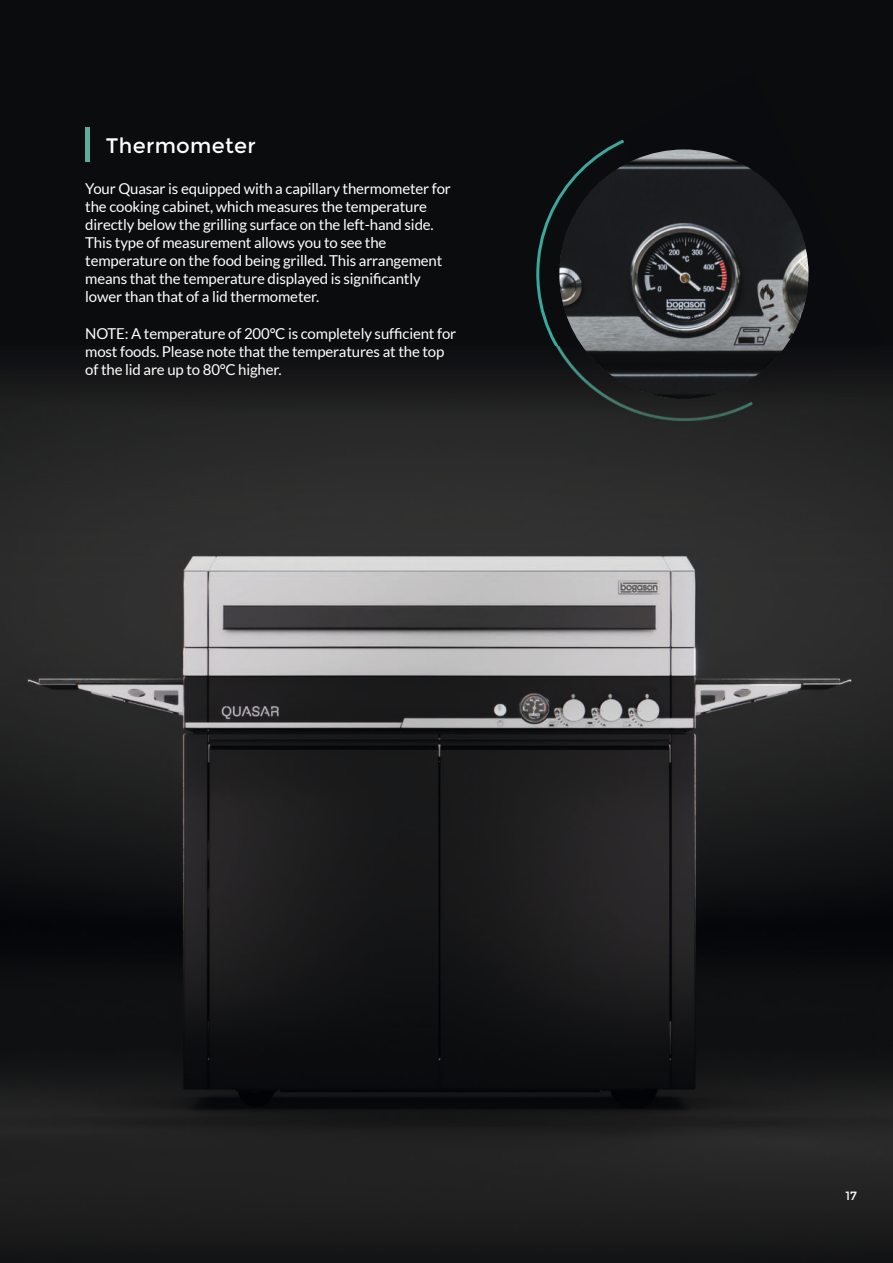
<style>
.page{position:relative;width:893px;height:1263px;background:#0a0c0e}
.page>*{position:absolute;margin:0;border:0;box-sizing:border-box;transform-origin:0 0}
.t1{font:21px "Montserrat";letter-spacing:.015em;color:#fff}
.t2{font:15px/18px "Lato";letter-spacing:-.01em;color:#fff}
.t3{font:12px "Montserrat";color:#fff}
</style>
<div class="page">
<img style="left:0;top:347px;width:893px;height:907px">
<img style="left:559px;top:149px;width:249px;height:250px;border-radius:50%">
<hr style="left:85px;top:128px;width:4px;height:34px;background:#5cad9d">
<h1 class="t1" style="left:106px;top:133px;width:151px">Thermometer</h1>
<p class="t2" style="left:85px;top:179px;width:367px">Your Quasar is equipped with a capillary thermometer for the cooking cabinet, which measures the temperature directly below the grilling surface on the left-hand side.<br>This type of measurement allows you to see the temperature on the food being grilled. This arrangement means that the temperature displayed is significantly lower than that of a lid thermometer.</p>
<p class="t2" style="left:85px;top:324px;width:373px">NOTE: A temperature of 200°C is completely sufficient for most foods. Please note that the temperatures at the top of the lid are up to 80°C higher.</p>
<p class="t3" style="left:845px;top:1188px;width:13px">17</p>
</div>
